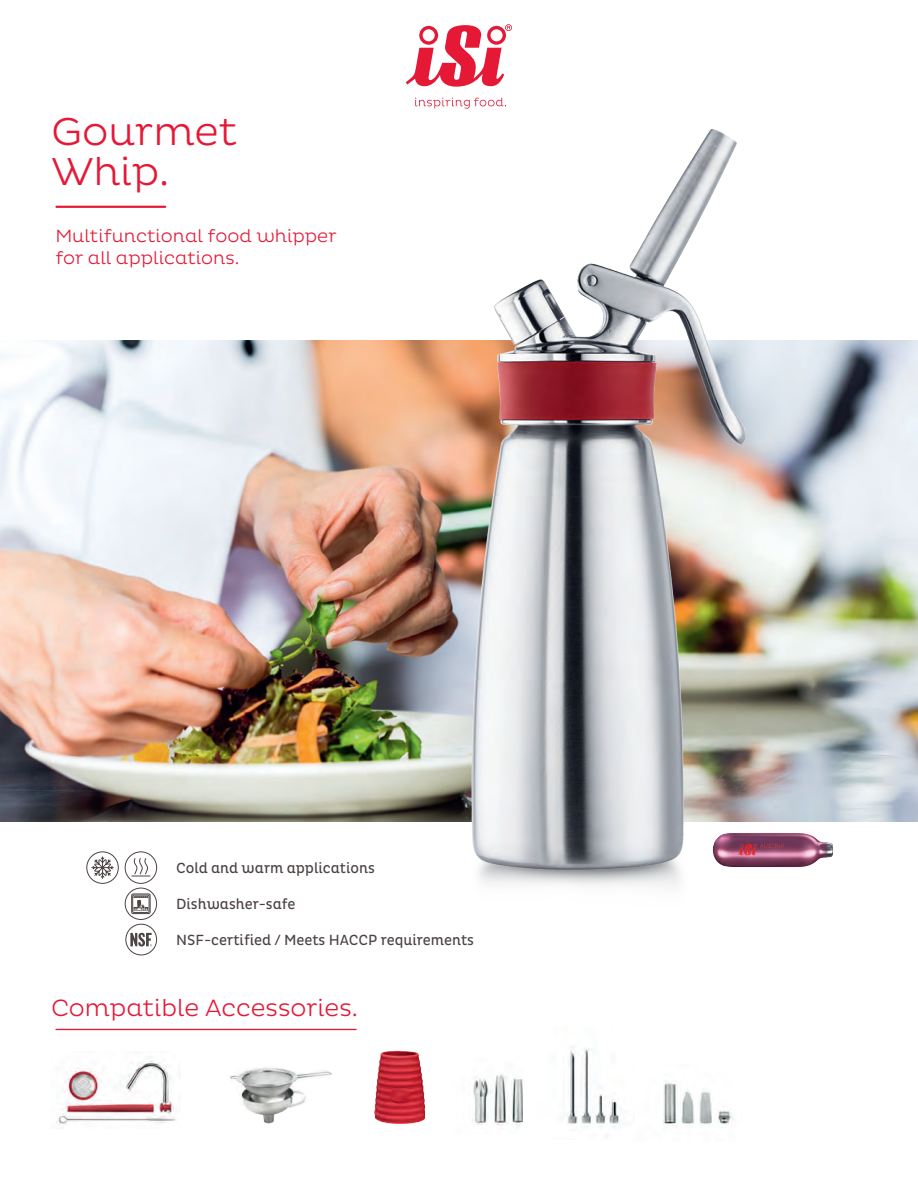
<style>
.page{position:relative;width:918px;height:1188px;background:#fff}
.page>*{position:absolute;margin:0;border:0;box-sizing:border-box;transform-origin:0 0}
.t1{font:300 39.6px/39.6px "Pluto";color:#e51836}
.t2{font:300 24px "Pluto";color:#e51836}
.t3{font:300 18px/21.6px "Pluto";color:#e51836}
.t4{font:15px "Pluto Cond";color:#4c4343}
</style>
<div class="page">
<img style="left:663px;top:1082px;width:70px;height:44px">
<img style="left:374px;top:1050px;width:51px;height:74px">
<img style="left:472px;top:1074px;width:51px;height:53px">
<img style="left:567px;top:1046px;width:57px;height:81px">
<img style="left:230px;top:1067px;width:103px;height:56px">
<img style="left:56px;top:1056px;width:125px;height:73px">
<img style="left:0;top:341px;width:918px;height:480px">
<img style="left:388px;top:129px;width:388px;height:758px">
<svg style="left:406px;top:24px;width:106px;height:63px"></svg>
<svg style="left:415px;top:98px;width:91px;height:11px"></svg>
<img style="left:713px;top:833px;width:120px;height:34px">
<hr style="left:56px;top:206px;width:109px;height:2px;background:#e51836">
<div style="left:87px;top:852px;width:32px;height:32px;border:1px solid #4c4343;border-radius:50%"></div>
<svg style="left:91px;top:856px;width:23px;height:23px"></svg>
<div style="left:125px;top:852px;width:32px;height:32px;border:1px solid #4c4343;border-radius:50%"></div>
<svg style="left:131px;top:858px;width:19px;height:19px"></svg>
<svg style="left:125px;top:888px;width:32px;height:31px"></svg>
<div style="left:125px;top:888px;width:32px;height:32px;border:1px solid #4c4343;border-radius:50%"></div>
<div style="left:131px;top:894px;width:19px;height:20px;border:1px solid #4c4343;border-radius:2px"></div>
<div style="left:132px;top:895px;width:17px;height:18px;border:1px solid #4c4343"></div>
<svg style="left:134px;top:897px;width:15px;height:14px"></svg>
<div style="left:126px;top:924px;width:31px;height:31px;border:1px solid #4c4343;border-radius:50%"></div>
<svg style="left:130px;top:933px;width:22px;height:14px"></svg>
<hr style="left:56px;top:1029px;width:300px;height:1px;background:#e51836">
<h1 class="t1" style="left:51px;top:112px;width:188px">Gourmet<br>Whip.</h1>
<p class="t3" style="left:55px;top:225px;width:283px">Multifunctional food whipper for all applications.</p>
<p class="t4" style="left:176px;top:860px;width:200px">Cold and warm applications</p>
<p class="t4" style="left:176px;top:896px;width:121px">Dishwasher-safe</p>
<p class="t4" style="left:176px;top:932px;width:299px">NSF-certified / Meets HACCP requirements</p>
<h2 class="t2" style="left:51px;top:994px;width:309px">Compatible Accessories.</h2>
</div>
